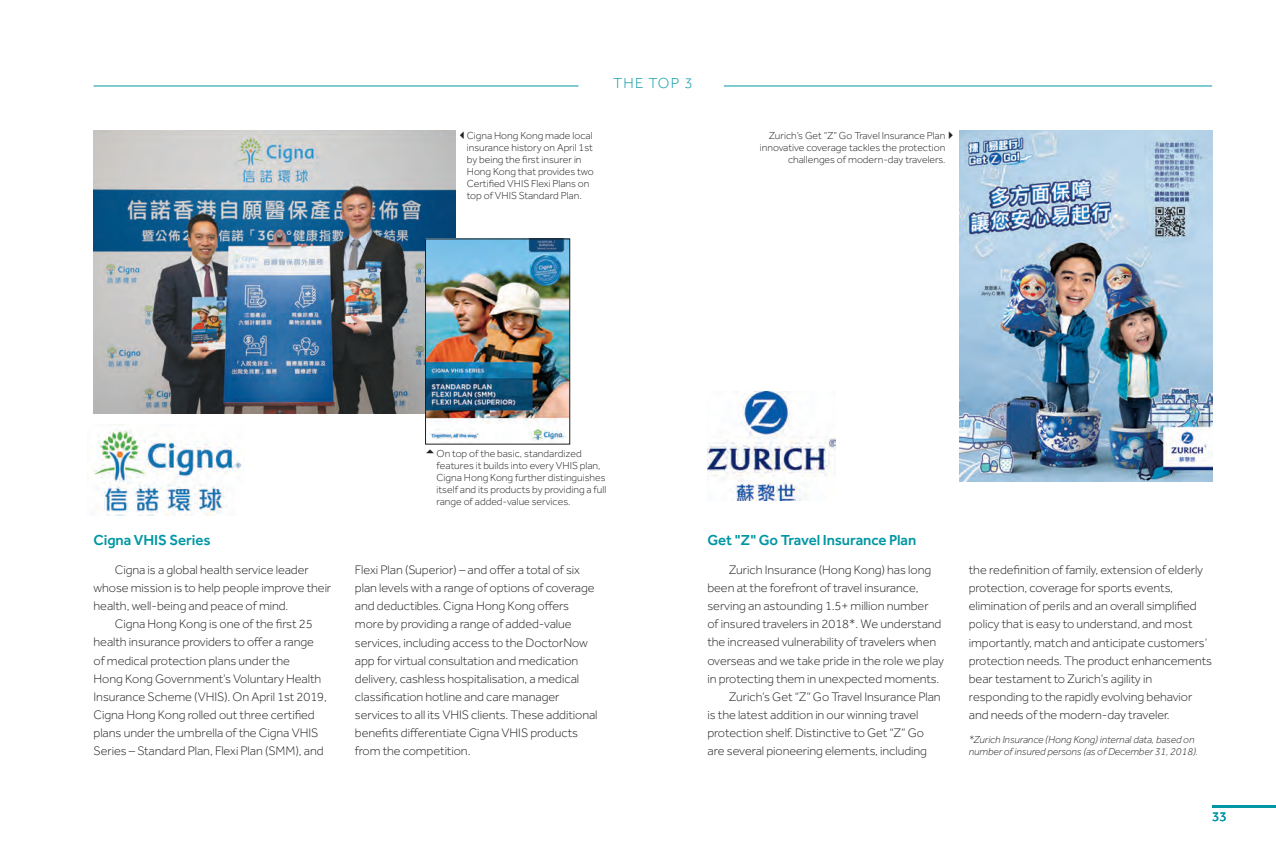
<style>
.page{position:relative;width:1276px;height:851px;background:#fff}
.page>*{position:absolute;margin:0;border:0;box-sizing:border-box;transform-origin:0 0}
.t1{font:500 15px "Effra";letter-spacing:-.005em;color:#0096a3}
.t2{font:300 15px "Effra";letter-spacing:.08em;color:#0096a3}
.t3{font:13.5px "Effra";color:#0096a3}
.t4{font:300 12.75px/18px "Effra";letter-spacing:-.005em;color:#231f20}
.t5{font:300 10.5px/12px "Effra";color:#231f20}
.t6{font:italic 300 10.5px/12px "Effra";color:#231f20}
</style>
<div class="page">
<hr style="left:724px;top:86px;width:488px;height:1px;background:#0096a3">
<hr style="left:94px;top:86px;width:484px;height:1px;background:#0096a3">
<img style="left:94px;top:130px;width:361px;height:283px">
<img style="left:427px;top:241px;width:141px;height:201px">
<div style="left:425px;top:239px;width:145px;height:205px;border:1px solid #231f20"></div>
<img style="left:960px;top:130px;width:252px;height:351px">
<img style="left:93px;top:429px;width:149px;height:86px">
<img style="left:707px;top:391px;width:129px;height:109px">
<hr style="left:1212px;top:805px;width:64px;height:3px;background:#0096a3">
<p class="t5" style="left:467px;top:129px;width:128px">Cigna Hong Kong made local insurance history on April 1st by being the first insurer in<br>Hong Kong that provides two<br>Certified VHIS Flexi Plans on top of VHIS Standard Plan.</p>
<p class="t2" style="left:613px;top:75px;width:81px">THE TOP 3</p>
<p class="t5" style="left:760px;top:129px;width:187px;text-align:right">Zurich’s Get “Z” Go Travel Insurance Plan innovative coverage tackles the protection challenges of modern-day travelers.</p>
<p class="t5" style="left:436px;top:447px;width:171px">On top of the basic, standardized features it builds into every VHIS plan, Cigna Hong Kong further distinguishes itself and its products by providing a full range of added-value services.</p>
<p class="t1" style="left:94px;top:530px;width:118px">Cigna VHIS Series</p>
<p class="t1" style="left:707px;top:530px;width:210px">Get "Z" Go Travel Insurance Plan</p>
<p class="t4" style="left:94px;top:561px;width:239px;text-indent:21px">Cigna is a global health service leader whose mission is to help people improve their health, well-being and peace of mind.</p>
<p class="t4" style="left:94px;top:615px;width:235px;text-indent:21px">Cigna Hong Kong is one of the first 25 health insurance providers to offer a range of medical protection plans under the<br>Hong Kong Government’s Voluntary Health Insurance Scheme (VHIS). On April 1st 2019, Cigna Hong Kong rolled out three certified plans under the umbrella of the Cigna VHIS Series – Standard Plan, Flexi Plan (SMM), and</p>
<p class="t4" style="left:355px;top:561px;width:244px">Flexi Plan (Superior) – and offer a total of six plan levels with a range of options of coverage and deductibles. Cigna Hong Kong offers more by providing a range of added-value services, including access to the DoctorNow app for virtual consultation and medication delivery, cashless hospitalisation, a medical classification hotline and care manager services to all its VHIS clients. These additional benefits differentiate Cigna VHIS products from the competition.</p>
<p class="t4" style="left:729px;top:561px;width:204px">Zurich Insurance (Hong Kong) has long</p>
<p class="t4" style="left:707px;top:579px;width:213px">been at the forefront of travel insurance,</p>
<p class="t4" style="left:707px;top:597px;width:223px">serving an astounding 1.5+ million number</p>
<p class="t4" style="left:707px;top:615px;width:235px">of insured travelers in 2018*. We understand</p>
<p class="t4" style="left:707px;top:633px;width:230px">the increased vulnerability of travelers when</p>
<p class="t4" style="left:707px;top:651px;width:238px">overseas and we take pride in the role we play</p>
<p class="t4" style="left:707px;top:669px;width:233px">in protecting them in unexpected moments.</p>
<p class="t4" style="left:729px;top:687px;width:213px">Zurich’s Get “Z” Go Travel Insurance Plan</p>
<p class="t4" style="left:707px;top:705px;width:213px">is the latest addition in our winning travel</p>
<p class="t4" style="left:707px;top:723px;width:218px">protection shelf. Distinctive to Get “Z” Go</p>
<p class="t4" style="left:707px;top:741px;width:221px">are several pioneering elements, including</p>
<p class="t4" style="left:969px;top:561px;width:245px">the redefinition of family, extension of elderly protection, coverage for sports events, elimination of perils and an overall simplified policy that is easy to understand, and most importantly, match and anticipate customers’ protection needs. The product enhancements bear testament to Zurich’s agility in responding to the rapidly evolving behavior and needs of the modern-day traveler.</p>
<p class="t6" style="left:969px;top:732px;width:231px">*Zurich Insurance (Hong Kong) internal data, based on number of insured persons (as of December 31, 2018).</p>
<p class="t3" style="left:1212px;top:809px;width:16px">33</p>
</div>
